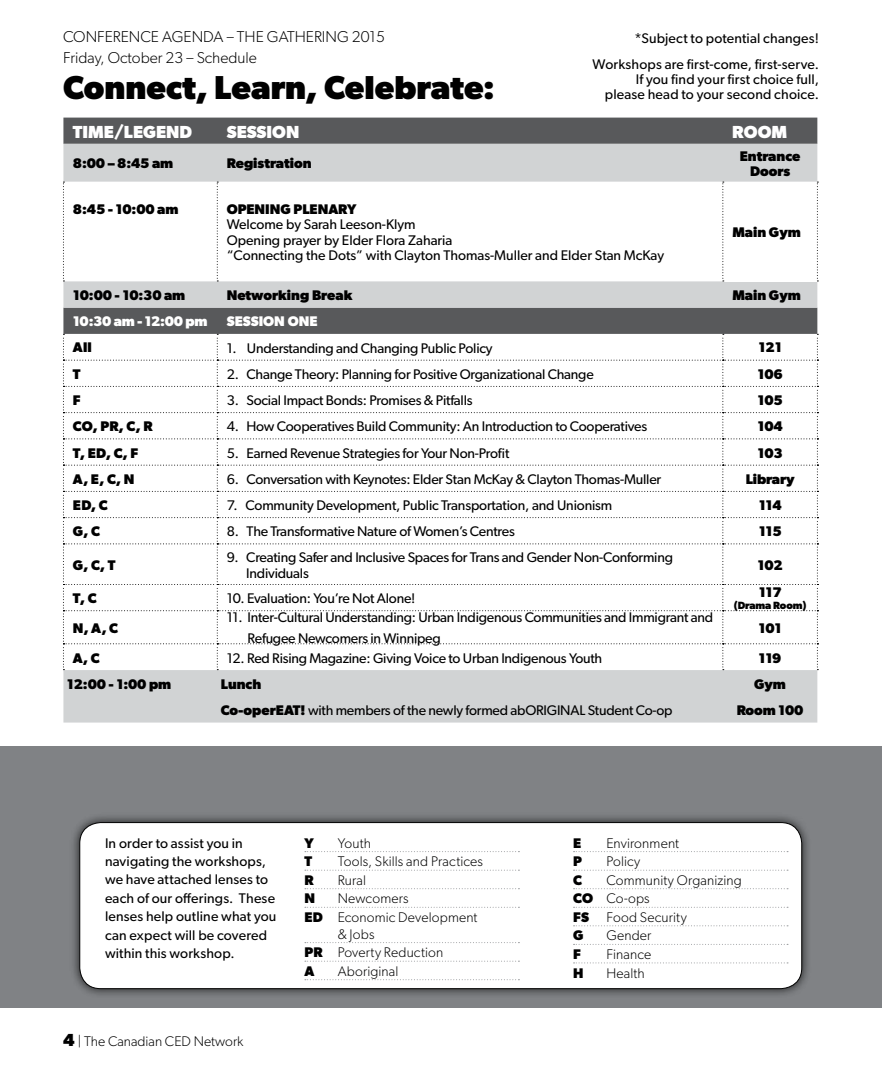
<style>
.page{position:relative;width:882px;height:1071px;background:#fff}
.page>*{position:absolute;margin:0;border:0;box-sizing:border-box;transform-origin:0 0}
.t1{font:700 33.25px "Gibson";color:#000}
.t2{font:700 17.5px "Gibson";color:#fff}
.t3{font:300 15.75px/21px "Gibson";color:#000}
.t4{font:14px/15.4px "Gibson";letter-spacing:-.015em;color:#000}
.t5{font:700 14px/15.4px "Gibson";color:#000;text-align:center}
.t6{font:300 14px/18.6px "Gibson";letter-spacing:.01em;color:#000}
.t7{font:14px/18.4px "Gibson";letter-spacing:.01em;color:#000}
.t8{font:14px/25.9px "Gibson";letter-spacing:.015em;color:#000;text-align:right}
.t9{font:700 14px "Gibson";letter-spacing:-.005em;color:#fff}
.t10{font:700 10.5px "Gibson";letter-spacing:-.01em;color:#000}
.s1{font-weight:700}
.s2{font-weight:700;font-size:17.5px}
</style>
<div class="page">
<div style="left:0;top:747px;width:882px;height:261px;background:#808285"></div>
<div style="left:63px;top:118px;width:754px;height:26px;background:#58595b"></div>
<svg style="left:63px;top:144px;width:754px;height:579px;fill:#d1d3d4"></svg>
<div style="left:723px;top:182px;width:94px;height:99px;background:#fff"></div>
<svg style="left:63px;top:182px;width:1px;height:100px"></svg>
<svg style="left:217px;top:182px;width:1px;height:100px"></svg>
<svg style="left:722px;top:182px;width:2px;height:100px"></svg>
<svg style="left:817px;top:182px;width:1px;height:100px"></svg>
<svg style="left:63px;top:334px;width:755px;height:336px"></svg>
<div style="left:70px;top:813px;width:742px;height:185px;background:#000;opacity:.75"></div>
<div style="left:80px;top:823px;width:722px;height:166px;background:#fff;border-radius:21px"></div>
<div style="left:79px;top:822px;width:723px;height:167px;border:1px solid #000;border-radius:21px"></div>
<svg style="left:305px;top:851px;width:214px;height:1px"></svg>
<svg style="left:305px;top:870px;width:214px;height:1px"></svg>
<svg style="left:305px;top:888px;width:214px;height:1px"></svg>
<svg style="left:305px;top:907px;width:214px;height:1px"></svg>
<svg style="left:305px;top:942px;width:214px;height:1px"></svg>
<svg style="left:305px;top:961px;width:214px;height:1px"></svg>
<svg style="left:305px;top:979px;width:214px;height:1px"></svg>
<svg style="left:574px;top:851px;width:214px;height:1px"></svg>
<svg style="left:574px;top:870px;width:214px;height:1px"></svg>
<svg style="left:574px;top:888px;width:214px;height:1px"></svg>
<svg style="left:574px;top:907px;width:214px;height:1px"></svg>
<svg style="left:574px;top:925px;width:214px;height:1px"></svg>
<svg style="left:574px;top:944px;width:214px;height:1px"></svg>
<svg style="left:574px;top:962px;width:214px;height:1px"></svg>
<p class="t3" style="left:63px;top:26px;width:323px">CONFERENCE AGENDA – THE GATHERING 2015<br>Friday, October 23 – Schedule</p>
<h1 class="t1" style="left:63px;top:68px;width:433px">Connect, Learn, Celebrate:</h1>
<p class="t2" style="left:73px;top:121px;width:121px">TIME/LEGEND</p>
<p class="t2" style="left:227px;top:121px;width:74px">SESSION</p>
<p class="t2" style="left:732px;top:121px;width:56px">ROOM</p>
<p class="t5" style="left:73px;top:155px;width:102px">8:00 – 8:45 am</p>
<p class="t5" style="left:227px;top:155px;width:86px">Registration</p>
<p class="t5" style="left:740px;top:148px;width:62px">Entrance<br>Doors</p>
<p class="t5" style="left:73px;top:201px;width:107px">8:45 - 10:00 am</p>
<p class="t5" style="left:227px;top:201px;width:131px">OPENING PLENARY</p>
<p class="t4" style="left:227px;top:217px;width:439px">Welcome by Sarah Leeson-Klym<br>Opening prayer by Elder Flora Zaharia<br>“Connecting the Dots” with Clayton Thomas-Muller and Elder Stan McKay</p>
<p class="t5" style="left:732px;top:224px;width:70px">Main Gym</p>
<p class="t5" style="left:73px;top:287px;width:114px">10:00 - 10:30 am</p>
<p class="t5" style="left:227px;top:287px;width:127px">Networking Break</p>
<p class="t5" style="left:732px;top:287px;width:70px">Main Gym</p>
<p class="t9" style="left:73px;top:313px;width:136px">10:30 am - 12:00 pm</p>
<p class="t9" style="left:227px;top:313px;width:92px">SESSION ONE</p>
<p class="t5" style="left:73px;top:340px;width:21px">All</p>
<p class="t4" style="left:227px;top:340px;width:267px">1. Understanding and Changing Public Policy</p>
<p class="t5" style="left:759px;top:340px;width:25px">121</p>
<p class="t5" style="left:73px;top:366px;width:9px">T</p>
<p class="t4" style="left:227px;top:366px;width:369px">2. Change Theory: Planning for Positive Organizational Change</p>
<p class="t5" style="left:758px;top:366px;width:27px">106</p>
<p class="t5" style="left:73px;top:392px;width:9px">F</p>
<p class="t4" style="left:227px;top:392px;width:247px">3. Social Impact Bonds: Promises &amp; Pitfalls</p>
<p class="t5" style="left:758px;top:392px;width:27px">105</p>
<p class="t5" style="left:73px;top:419px;width:81px">CO, PR, C, R</p>
<p class="t4" style="left:227px;top:419px;width:422px">4. How Cooperatives Build Community: An Introduction to Cooperatives</p>
<p class="t5" style="left:758px;top:419px;width:27px">104</p>
<p class="t5" style="left:73px;top:445px;width:67px">T, ED, C, F</p>
<p class="t4" style="left:227px;top:445px;width:284px">5. Earned Revenue Strategies for Your Non-Profit</p>
<p class="t5" style="left:758px;top:445px;width:27px">103</p>
<p class="t5" style="left:73px;top:471px;width:63px">A, E, C, N</p>
<p class="t4" style="left:227px;top:471px;width:436px">6. Conversation with Keynotes: Elder Stan McKay &amp; Clayton Thomas-Muller</p>
<p class="t5" style="left:746px;top:471px;width:50px">Library</p>
<p class="t5" style="left:73px;top:497px;width:36px">ED, C</p>
<p class="t4" style="left:227px;top:497px;width:387px">7. Community Development, Public Transportation, and Unionism</p>
<p class="t5" style="left:759px;top:497px;width:25px">114</p>
<p class="t5" style="left:73px;top:524px;width:28px">G, C</p>
<p class="t4" style="left:227px;top:524px;width:290px">8. The Transformative Nature of Women’s Centres</p>
<p class="t5" style="left:759px;top:524px;width:25px">115</p>
<p class="t5" style="left:73px;top:557px;width:44px">G, C, T</p>
<p class="t4" style="left:246px;top:549px;width:428px;text-indent:-19px">9. Creating Safer and Inclusive Spaces for Trans and Gender Non-Conforming<br>Individuals</p>
<p class="t5" style="left:758px;top:557px;width:27px">102</p>
<p class="t5" style="left:73px;top:590px;width:25px">T, C</p>
<p class="t4" style="left:227px;top:590px;width:190px">10. Evaluation: You’re Not Alone!</p>
<p class="t8" style="left:593px;top:25px;width:228px">*Subject to potential changes!<br>Workshops are first-come, first-serve.</p>
<p class="t8" style="left:605px;top:71px;width:216px;line-height:15.4px">If you find your first choice full, please head to your second choice.</p>
<p class="t5" style="left:759px;top:585px;width:25px">117</p>
<p class="t10" style="left:734px;top:599px;width:74px">(Drama Room)</p>
<p class="t5" style="left:73px;top:620px;width:47px">N, A, C</p>
<p class="t4" style="left:248px;top:607px;width:467px;line-height:21px;text-indent:-21px">11. Inter-Cultural Understanding: Urban Indigenous Communities and Immigrant and<br>Refugee Newcomers in Winnipeg</p>
<p class="t5" style="left:759px;top:620px;width:25px">101</p>
<p class="t5" style="left:73px;top:650px;width:28px">A, C</p>
<p class="t4" style="left:227px;top:650px;width:377px">12. Red Rising Magazine: Giving Voice to Urban Indigenous Youth</p>
<p class="t5" style="left:759px;top:650px;width:25px">119</p>
<p class="t5" style="left:67px;top:676px;width:106px">12:00 - 1:00 pm</p>
<p class="t5" style="left:221px;top:676px;width:42px">Lunch</p>
<p class="t5" style="left:754px;top:676px;width:33px">Gym</p>
<p class="t4" style="left:221px;top:702px;width:453px"><span class="s1">Co-operEAT!</span> with members of the newly formed abORIGINAL Student Co-op</p>
<p class="t5" style="left:737px;top:702px;width:68px">Room 100</p>
<p class="t7" style="left:105px;top:833px;width:173px">In order to assist you in navigating the workshops, we have attached lenses to each of our offerings. These lenses help outline what you can expect will be covered within this workshop.</p>
<p class="t5" style="left:304px;top:835px;width:11px">Y</p>
<p class="t6" style="left:338px;top:833px;width:35px">Youth</p>
<p class="t5" style="left:304px;top:853px;width:9px">T</p>
<p class="t6" style="left:338px;top:852px;width:147px">Tools, Skills and Practices</p>
<p class="t5" style="left:304px;top:872px;width:11px">R</p>
<p class="t6" style="left:338px;top:871px;width:30px">Rural</p>
<p class="t5" style="left:304px;top:890px;width:12px">N</p>
<p class="t6" style="left:304px;top:889px;width:175px;text-indent:33px">Newcomers<br><span class="s1">ED</span> Economic Development</p>
<p class="t6" style="left:304px;top:924px;width:140px;text-indent:33px">&amp; Jobs<br><span class="s1">PR</span> Poverty Reduction<br><span class="s1">A</span></p>
<p class="t6" style="left:338px;top:962px;width:62px">Aboriginal</p>
<p class="t6" style="left:63px;top:1032px;width:182px"><span class="s2">4</span> | The Canadian CED Network</p>
<p class="t5" style="left:573px;top:835px;width:10px">E</p>
<p class="t6" style="left:606px;top:833px;width:74px">Environment</p>
<p class="t5" style="left:573px;top:853px;width:10px">P</p>
<p class="t6" style="left:606px;top:852px;width:35px">Policy</p>
<p class="t5" style="left:573px;top:872px;width:10px">C</p>
<p class="t6" style="left:573px;top:871px;width:170px;text-indent:33px">Community Organizing<br><span class="s1">CO</span> Co-ops<br><span class="s1">FS</span> Food Security<br><span class="s1">G</span></p>
<p class="t6" style="left:606px;top:926px;width:47px">Gender</p>
<p class="t5" style="left:573px;top:946px;width:9px">F</p>
<p class="t6" style="left:606px;top:945px;width:46px">Finance</p>
<p class="t5" style="left:573px;top:965px;width:12px">H</p>
<p class="t6" style="left:606px;top:963px;width:40px">Health</p>
</div>
